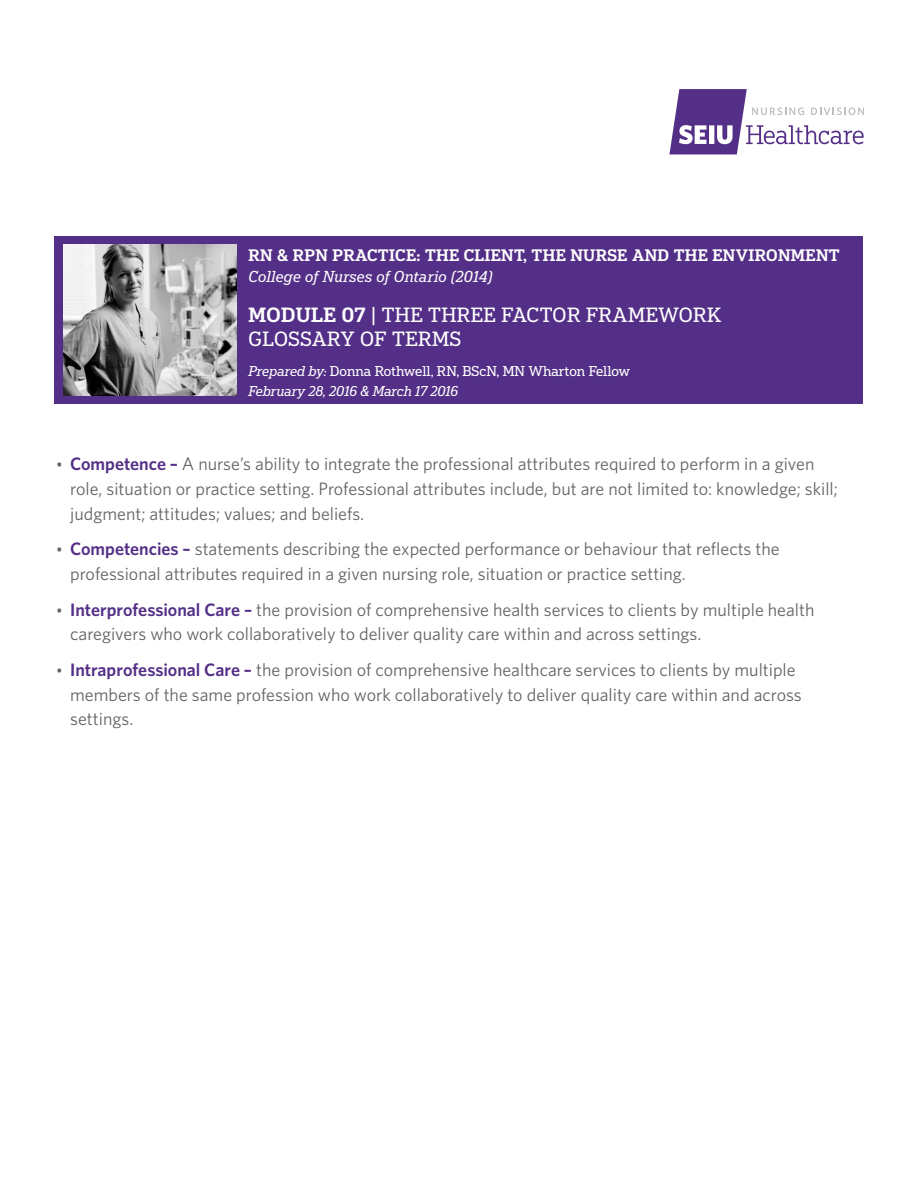
<style>
.page{position:relative;width:918px;height:1188px;background:#fff}
.page>*{position:absolute;margin:0;border:0;box-sizing:border-box;transform-origin:0 0}
.t1{font:19.5px/24.6px "Popular";letter-spacing:.02em;color:#fff}
.t2{font:18px/24.8px "Whitney";color:#636466}
.t3{font:500 15.75px "Popular";letter-spacing:.02em;color:#fff}
.t4{font:italic 15px "Popular";letter-spacing:.015em;color:#fff}
.t5{font:italic 13.5px/19.5px "Popular";color:#fff}
.s1{font-weight:500}
.s2{font-style:normal}
.s3{font-size:15.75px}
.s4{font-weight:600;color:#542f87}
</style>
<div class="page">
<div style="left:55px;top:236px;width:808px;height:168px;background:#542f87"></div>
<img style="left:64px;top:244px;width:173px;height:152px">
<svg style="left:669px;top:89px;width:195px;height:65px"></svg>
<p class="t3" style="left:248px;top:245px;width:593px">RN &amp; RPN PRACTICE: THE CLIENT, THE NURSE AND THE ENVIRONMENT</p>
<p class="t4" style="left:248px;top:267px;width:246px">College of Nurses of Ontario (2014)</p>
<p class="t1" style="left:248px;top:301px;width:475px"><span class="s1">MODULE 07</span> | THE THREE FACTOR FRAMEWORK<br>GLOSSARY OF TERMS</p>
<p class="t5" style="left:248px;top:361px;width:383px">Prepared by: <span class="s2">Donna Rothwell, RN, BScN, MN Wharton Fellow<br></span>February 28, 2016 &amp; March 17 2016</p>
<p class="t2" style="left:70px;top:451px;width:769px;text-indent:-14px"><span class="s3">•</span> <span class="s4">Competence –</span> A nurse’s ability to integrate the professional attributes required to perform in a given role, situation or practice setting. Professional attributes include, but are not limited to: knowledge; skill; judgment; attitudes; values; and beliefs.</p>
<p class="t2" style="left:70px;top:536px;width:711px;text-indent:-14px"><span class="s3">•</span> <span class="s4">Competencies –</span> statements describing the expected performance or behaviour that reflects the professional attributes required in a given nursing role, situation or practice setting.</p>
<p class="t2" style="left:70px;top:596px;width:746px;text-indent:-14px"><span class="s3">•</span> <span class="s4">Interprofessional Care –</span> the provision of comprehensive health services to clients by multiple health caregivers who work collaboratively to deliver quality care within and across settings.</p>
<p class="t2" style="left:70px;top:657px;width:733px;text-indent:-14px"><span class="s3">•</span> <span class="s4">Intraprofessional Care –</span> the provision of comprehensive healthcare services to clients by multiple members of the same profession who work collaboratively to deliver quality care within and across settings.</p>
</div>
